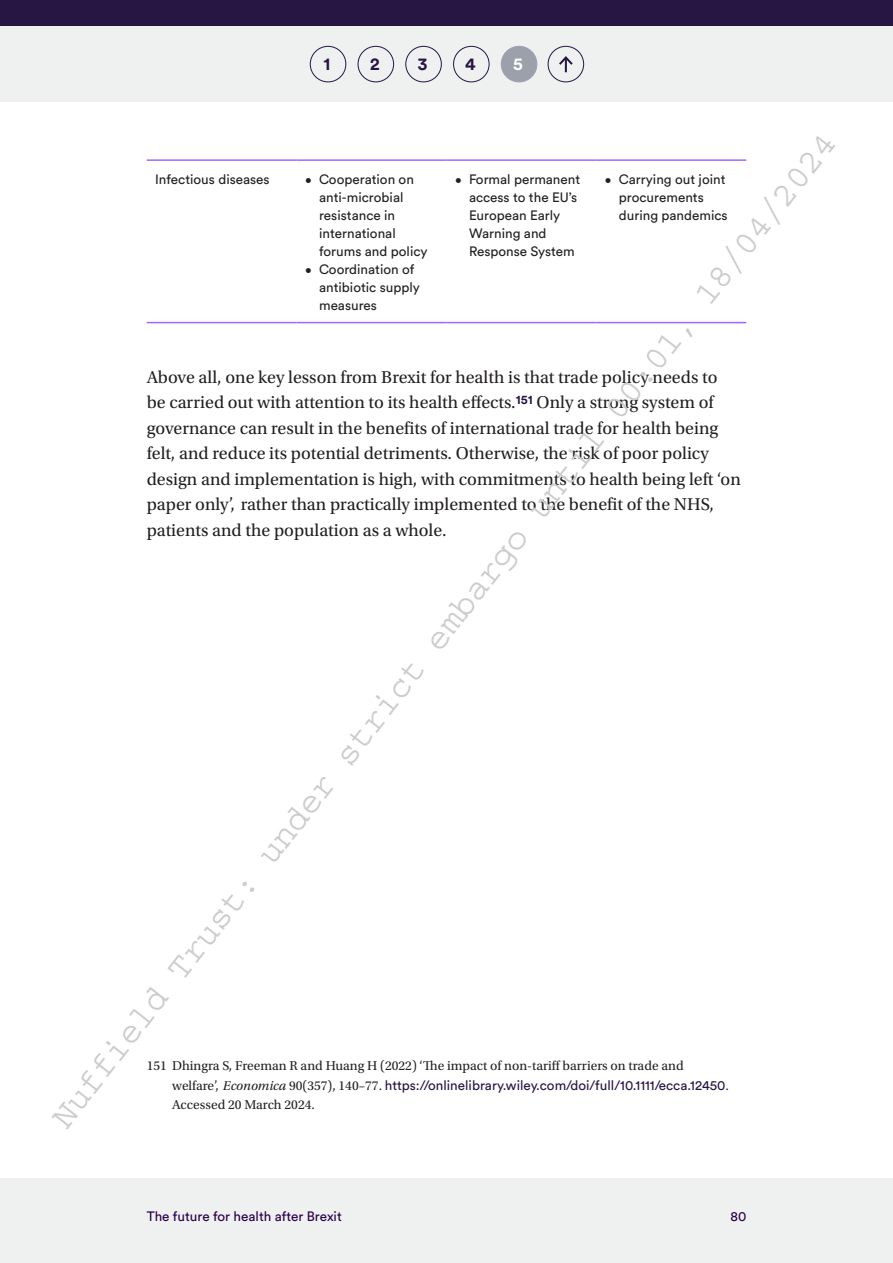
<style>
.page{position:relative;width:893px;height:1263px;background:#fff}
.page>*{position:absolute;margin:0;border:0;box-sizing:border-box;transform-origin:0 0}
.t1{font:34.8px "Courier";color:#ccc}
.Body_text{font:18px/25.5px "Utopia Std";color:#231f20}
.t2{font:700 17.55px "Circular Pro";color:#271544}
.t3{font:700 17.55px "Circular Pro";color:#fff}
.Table_text_left_aligned{font:13.5px/18px "Circular Pro";color:#231f20}
.Footnotes{font:13.5px/19.5px "Utopia Std";color:#231f20}
.t4{font:13.5px "Circular Pro";color:#280048}
.s1{font-size:12px}
.s2{font-style:italic}
.s3{font-family:"Circular Pro";color:#271544}
</style>
<div class="page">
<div style="left:0;top:0;width:893px;height:26px;background:#271544"></div>
<div style="left:0;top:26px;width:893px;height:76px;background:#eff0f0"></div>
<div style="left:0;top:1179px;width:893px;height:84px;background:#eff0f0"></div>
<div style="left:501px;top:46px;width:36px;height:36px;background:#9ba0ab;border-radius:50%"></div>
<div style="left:501px;top:46px;width:36px;height:36px;border:1px solid #9ba0ab;border-radius:50%"></div>
<div style="left:548px;top:46px;width:36px;height:36px;border:1px solid #271544;border-radius:50%"></div>
<svg style="left:559px;top:56px;width:14px;height:16px"></svg>
<div style="left:310px;top:46px;width:36px;height:36px;border:1px solid #271544;border-radius:50%"></div>
<div style="left:358px;top:46px;width:36px;height:36px;border:1px solid #271544;border-radius:50%"></div>
<div style="left:405px;top:46px;width:37px;height:36px;border:1px solid #271544;border-radius:50%"></div>
<div style="left:453px;top:46px;width:36px;height:36px;border:1px solid #271544;border-radius:50%"></div>
<hr style="left:147px;top:159px;width:150px;height:2px;background:#9f67ff">
<hr style="left:297px;top:159px;width:149px;height:2px;background:#9f67ff">
<hr style="left:446px;top:159px;width:150px;height:2px;background:#9f67ff">
<hr style="left:596px;top:159px;width:150px;height:2px;background:#9f67ff">
<hr style="left:147px;top:322px;width:150px;height:1px;background:#9f67ff">
<hr style="left:297px;top:322px;width:149px;height:1px;background:#9f67ff">
<hr style="left:446px;top:322px;width:150px;height:1px;background:#9f67ff">
<hr style="left:596px;top:322px;width:150px;height:1px;background:#9f67ff">
<p class="t2" style="left:324px;top:52px;width:8px">1</p>
<p class="t2" style="left:370px;top:52px;width:11px">2</p>
<p class="t2" style="left:418px;top:52px;width:11px">3</p>
<p class="t2" style="left:465px;top:52px;width:12px">4</p>
<p class="t3" style="left:513px;top:52px;width:11px">5</p>
<h1 class="t1" style="left:44px;top:1111px;width:1253px;rotate:-52deg">Nuffield Trust: under strict embargo until 00:01, 18/04/2024</h1>
<p class="Table_text_left_aligned" style="left:469px;top:169px;width:113px;text-indent:-14px"><span class="s1">•</span> Formal permanent access to the EU’s<br>European Early<br>Warning and<br>Response System</p>
<p class="Table_text_left_aligned" style="left:619px;top:169px;width:110px;text-indent:-14px"><span class="s1">•</span> Carrying out joint procurements during pandemics</p>
<p class="Table_text_left_aligned" style="left:155px;top:169px;width:116px">Infectious diseases</p>
<p class="Table_text_left_aligned" style="left:319px;top:169px;width:110px;text-indent:-14px"><span class="s1">•</span> Cooperation on anti-microbial resistance in international forums and policy</p>
<p class="Table_text_left_aligned" style="left:319px;top:259px;width:102px;text-indent:-14px"><span class="s1">•</span> Coordination of antibiotic supply measures</p>
<p class="Body_text" style="left:147px;top:364px;width:596px">Above all, one key lesson from Brexit for health is that trade policy needs to be carried out with attention to its health effects.<sup>151</sup> Only a strong system of governance can result in the benefits of international trade for health being felt, and reduce its potential detriments. Otherwise, the risk of poor policy design and implementation is high, with commitments to health being left ‘on paper only’, rather than practically implemented to the benefit of the NHS, patients and the population as a whole.</p>
<p class="Footnotes" style="left:172px;top:1056px;width:558px;text-indent:-26px">151 Dhingra S, Freeman R and Huang H (2022) ‘The impact of non-tariff barriers on trade and welfare’, <span class="s2">Economica</span> 90(357), 140–77. <span class="s3">https://onlinelibrary.wiley.com/doi/full/10.1111/ecca.12450</span>.<br>Accessed 20 March 2024.</p>
<p class="t4" style="left:147px;top:1207px;width:197px">The future for health after Brexit</p>
<p class="t4" style="left:730px;top:1207px;width:17px">80</p>
</div>
